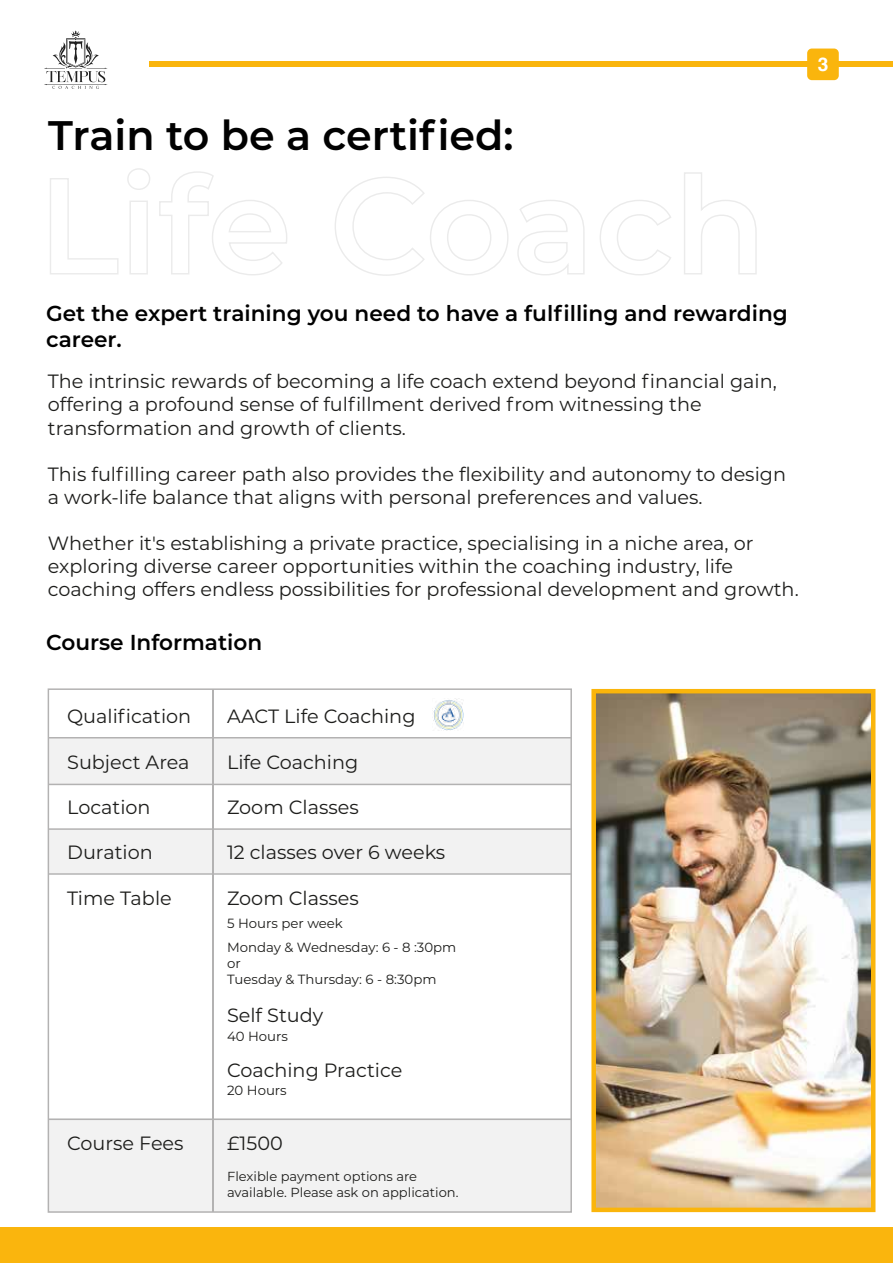
<style>
.page{position:relative;width:893px;height:1263px;background:#fff}
.page>*{position:absolute;margin:0;border:0;box-sizing:border-box;transform-origin:0 0}
.t1{font:600 41.25px "Montserrat";color:#010101}
.t2{font:600 21.6px/26px "Montserrat";color:#010101}
.t3{font:19.2px/23.1px "Montserrat";color:#1d1d1b}
.t4{font:700 19.2px "Helvetica";color:#fff}
.t5{font:13.35px/23.1px "Montserrat";color:#1d1d1b}
.t6{font:13.05px/15.8px "Montserrat";color:#1d1d1b}
</style>
<div class="page">
<svg style="left:44px;top:30px;width:64px;height:59px"></svg>
<div style="left:149px;top:62px;width:744px;height:5px;background:#fab50d"></div>
<div style="left:807px;top:49px;width:32px;height:31px;background:#fab50d;border-radius:5px"></div>
<div style="left:0;top:1228px;width:893px;height:35px;background:#fab50d"></div>
<svg style="left:50px;top:178px;width:69px;height:96px"></svg>
<svg style="left:127px;top:168px;width:23px;height:106px"></svg>
<svg style="left:159px;top:171px;width:128px;height:104px"></svg>
<svg style="left:335px;top:177px;width:174px;height:99px"></svg>
<svg style="left:517px;top:200px;width:68px;height:75px"></svg>
<svg style="left:600px;top:200px;width:71px;height:75px"></svg>
<svg style="left:684px;top:172px;width:73px;height:102px"></svg>
<svg style="left:47px;top:688px;width:525px;height:525px"></svg>
<hr style="left:48px;top:737px;width:523px;height:1px;background:#b3b2b2">
<hr style="left:48px;top:784px;width:523px;height:1px;background:#b3b2b2">
<hr style="left:48px;top:828px;width:523px;height:2px;background:#b3b2b2">
<hr style="left:48px;top:873px;width:523px;height:2px;background:#b3b2b2">
<hr style="left:48px;top:1118px;width:523px;height:2px;background:#b3b2b2">
<hr style="left:212px;top:689px;width:2px;height:522px;background:#b3b2b2">
<img style="left:596px;top:694px;width:274px;height:513px">
<div style="left:591px;top:689px;width:284px;height:523px;border:4px solid #fab50b"></div>
<h1 class="t1" style="left:48px;top:106px;width:467px">Train to be a certified:</h1>
<p class="t4" style="left:818px;top:53px;width:12px">3</p>
<p class="t2" style="left:46px;top:300px;width:743px">Get the expert training you need to have a fulfilling and rewarding career.</p>
<p class="t3" style="left:48px;top:369px;width:730px">The intrinsic rewards of becoming a life coach extend beyond financial gain, offering a profound sense of fulfillment derived from witnessing the transformation and growth of clients.</p>
<p class="t3" style="left:48px;top:462px;width:740px">This fulfilling career path also provides the flexibility and autonomy to design a work-life balance that aligns with personal preferences and values.</p>
<p class="t3" style="left:48px;top:531px;width:752px">Whether it's establishing a private practice, specialising in a niche area, or exploring diverse career opportunities within the coaching industry, life coaching offers endless possibilities for professional development and growth.</p>
<p class="t2" style="left:46px;top:628px;width:218px">Course Information</p>
<p class="t3" style="left:67px;top:704px;width:126px">Qualification</p>
<p class="t3" style="left:227px;top:704px;width:190px">AACT Life Coaching</p>
<p class="t3" style="left:67px;top:750px;width:124px">Subject Area</p>
<p class="t3" style="left:227px;top:750px;width:133px">Life Coaching</p>
<p class="t3" style="left:67px;top:795px;width:85px">Location</p>
<p class="t3" style="left:227px;top:795px;width:133px">Zoom Classes</p>
<p class="t3" style="left:67px;top:840px;width:87px">Duration</p>
<p class="t3" style="left:227px;top:840px;width:220px">12 classes over 6 weeks</p>
<p class="t3" style="left:67px;top:886px;width:106px">Time Table</p>
<p class="t3" style="left:227px;top:886px;width:133px">Zoom Classes</p>
<p class="t5" style="left:227px;top:912px;width:231px">5 Hours per week<br>Monday &amp; Wednesday: 6 - 8 :30pm</p>
<p class="t5" style="left:227px;top:954px;width:211px;line-height:15.9px">or<br>Tuesday &amp; Thursday: 6 - 8:30pm</p>
<p class="t3" style="left:227px;top:1003px;width:98px">Self Study</p>
<p class="t5" style="left:227px;top:1024px;width:62px">40 Hours</p>
<p class="t3" style="left:227px;top:1057px;width:177px">Coaching Practice</p>
<p class="t5" style="left:227px;top:1078px;width:61px">20 Hours</p>
<p class="t3" style="left:67px;top:1131px;width:118px">Course Fees</p>
<p class="t3" style="left:227px;top:1131px;width:57px">£1500</p>
<p class="t6" style="left:227px;top:1168px;width:233px">Flexible payment options are available. Please ask on application.</p>
</div>
